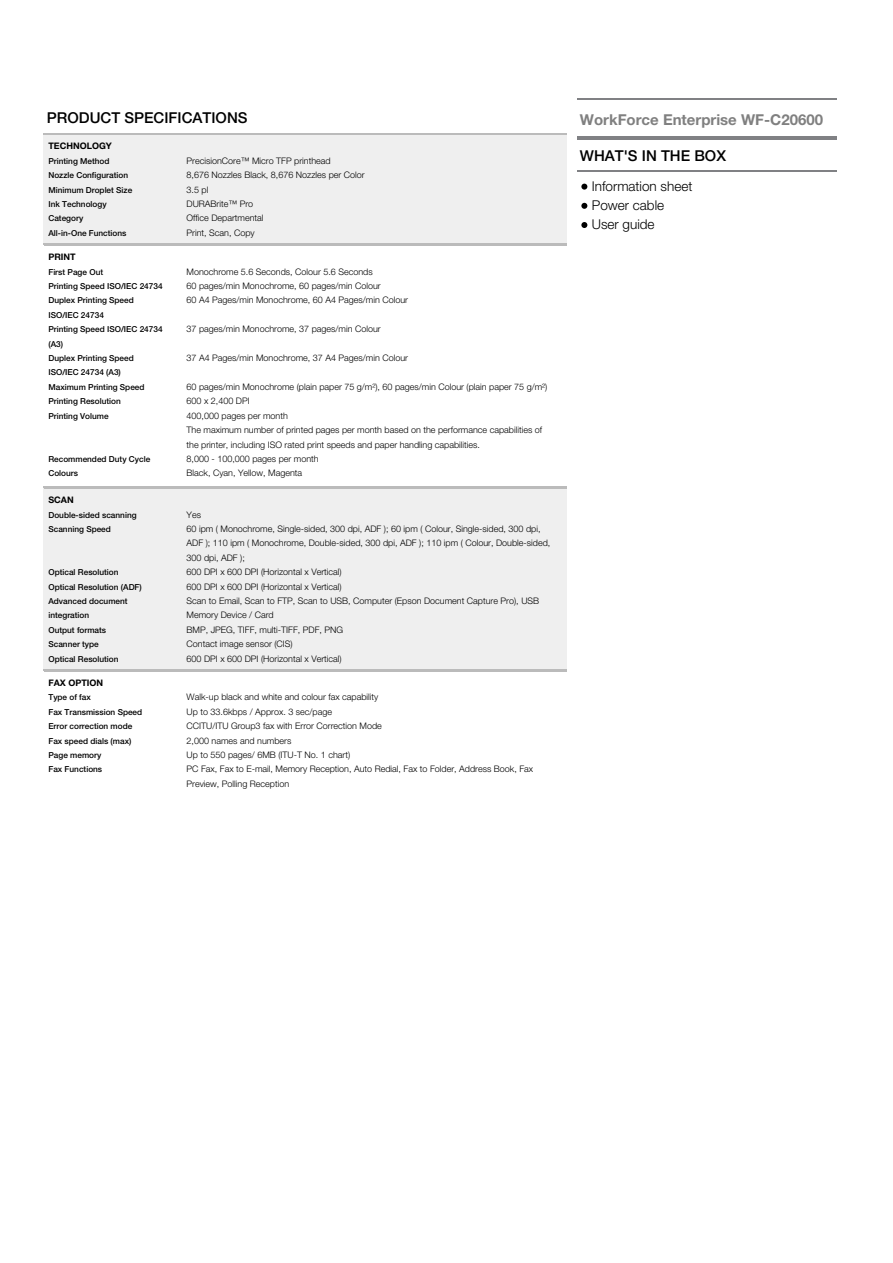
<style>
.page{position:relative;width:893px;height:1263px;background:#fff}
.page>*{position:absolute;margin:0;border:0;box-sizing:border-box;transform-origin:0 0}
.t1{font:500 15px "Helvetica Neue";color:#000}
.t2{font:700 15px "Helvetica Neue";color:#808080}
.t3{font:300 13.5px/19.2px "Helvetica Neue";color:#000}
.t4{font:300 9px/14.4px "Helvetica Neue";color:#000}
.t5{font:700 9px "Helvetica Neue";color:#000}
.t6{font:500 8.25px/14.4px "Helvetica Neue";color:#000}
</style>
<div class="page">
<div style="left:44px;top:134px;width:523px;height:110px;background:#efefef"></div>
<hr style="left:44px;top:133px;width:523px;height:1px;background:#bbb">
<hr style="left:44px;top:134px;width:127px;height:1px;background:#bbb">
<hr style="left:171px;top:134px;width:396px;height:1px;background:#bbb">
<hr style="left:44px;top:244px;width:127px;height:2px;background:#bbb">
<hr style="left:171px;top:244px;width:396px;height:2px;background:#bbb">
<div style="left:44px;top:488px;width:523px;height:181px;background:#efefef"></div>
<hr style="left:44px;top:486px;width:523px;height:2px;background:#bbb">
<hr style="left:44px;top:487px;width:127px;height:2px;background:#bbb">
<hr style="left:171px;top:487px;width:396px;height:2px;background:#bbb">
<hr style="left:44px;top:669px;width:523px;height:2px;background:#bbb">
<hr style="left:44px;top:670px;width:127px;height:2px;background:#bbb">
<hr style="left:171px;top:670px;width:396px;height:2px;background:#bbb">
<hr style="left:577px;top:98px;width:259px;height:1px;background:#808184">
<hr style="left:577px;top:136px;width:259px;height:2px;background:#808184">
<hr style="left:577px;top:138px;width:259px;height:1px;background:#808184">
<hr style="left:577px;top:170px;width:259px;height:2px;background:#808184">
<svg style="left:581px;top:184px;width:6px;height:6px"></svg>
<svg style="left:581px;top:203px;width:6px;height:6px"></svg>
<svg style="left:581px;top:222px;width:6px;height:6px"></svg>
<h1 class="t1" style="left:47px;top:109px;width:202px">PRODUCT SPECIFICATIONS</h1>
<p class="t5" style="left:48px;top:141px;width:65px">TECHNOLOGY</p>
<p class="t6" style="left:48px;top:154px;width:63px">Printing Method</p>
<p class="t4" style="left:186px;top:153px;width:146px">PrecisionCore™ Micro TFP printhead</p>
<p class="t6" style="left:48px;top:168px;width:81px">Nozzle Configuration</p>
<p class="t4" style="left:186px;top:168px;width:180px">8,676 Nozzles Black, 8,676 Nozzles per Color</p>
<p class="t6" style="left:48px;top:182px;width:85px">Minimum Droplet Size</p>
<p class="t4" style="left:186px;top:182px;width:23px">3.5 pl</p>
<p class="t6" style="left:48px;top:197px;width:60px">Ink Technology</p>
<p class="t4" style="left:186px;top:196px;width:68px">DURABrite™ Pro</p>
<p class="t6" style="left:48px;top:211px;width:36px">Category</p>
<p class="t4" style="left:186px;top:211px;width:79px">Office Departmental</p>
<p class="t6" style="left:48px;top:226px;width:80px">All-in-One Functions</p>
<p class="t4" style="left:186px;top:225px;width:70px">Print, Scan, Copy</p>
<p class="t5" style="left:48px;top:251px;width:29px">PRINT</p>
<p class="t6" style="left:48px;top:264px;width:56px">First Page Out</p>
<p class="t4" style="left:186px;top:264px;width:188px">Monochrome 5.6 Seconds, Colour 5.6 Seconds</p>
<p class="t6" style="left:48px;top:279px;width:116px">Printing Speed ISO/IEC 24734</p>
<p class="t4" style="left:186px;top:278px;width:196px">60 pages/min Monochrome, 60 pages/min Colour</p>
<p class="t6" style="left:48px;top:293px;width:87px">Duplex Printing Speed<br>ISO/IEC 24734</p>
<p class="t4" style="left:186px;top:293px;width:223px">60 A4 Pages/min Monochrome, 60 A4 Pages/min Colour</p>
<p class="t6" style="left:48px;top:322px;width:116px">Printing Speed ISO/IEC 24734 (A3)</p>
<p class="t4" style="left:186px;top:322px;width:196px">37 pages/min Monochrome, 37 pages/min Colour</p>
<p class="t6" style="left:48px;top:351px;width:87px">Duplex Printing Speed<br>ISO/IEC 24734 (A3)</p>
<p class="t4" style="left:186px;top:350px;width:223px">37 A4 Pages/min Monochrome, 37 A4 Pages/min Colour</p>
<p class="t6" style="left:48px;top:380px;width:98px">Maximum Printing Speed</p>
<p class="t4" style="left:186px;top:379px;width:362px">60 pages/min Monochrome (plain paper 75 g/m²), 60 pages/min Colour (plain paper 75 g/m²)</p>
<p class="t6" style="left:48px;top:394px;width:74px">Printing Resolution</p>
<p class="t4" style="left:186px;top:394px;width:65px">600 x 2,400 DPI</p>
<p class="t6" style="left:48px;top:408px;width:62px">Printing Volume</p>
<p class="t4" style="left:186px;top:408px;width:357px">400,000 pages per month<br>The maximum number of printed pages per month based on the performance capabilities of the printer, including ISO rated print speeds and paper handling capabilities.</p>
<p class="t6" style="left:48px;top:452px;width:103px">Recommended Duty Cycle</p>
<p class="t4" style="left:186px;top:451px;width:134px">8,000 - 100,000 pages per month</p>
<p class="t6" style="left:48px;top:466px;width:31px">Colours</p>
<p class="t4" style="left:186px;top:466px;width:117px">Black, Cyan, Yellow, Magenta</p>
<p class="t5" style="left:48px;top:494px;width:27px">SCAN</p>
<p class="t6" style="left:48px;top:507px;width:90px">Double-sided scanning</p>
<p class="t4" style="left:186px;top:507px;width:16px">Yes</p>
<p class="t6" style="left:48px;top:522px;width:64px">Scanning Speed</p>
<p class="t4" style="left:186px;top:521px;width:365px">60 ipm ( Monochrome, Single-sided, 300 dpi, ADF ); 60 ipm ( Colour, Single-sided, 300 dpi,<br>ADF ); 110 ipm ( Monochrome, Double-sided, 300 dpi, ADF ); 110 ipm ( Colour, Double-sided,<br>300 dpi, ADF );</p>
<p class="t6" style="left:48px;top:565px;width:72px">Optical Resolution</p>
<p class="t4" style="left:186px;top:564px;width:157px">600 DPI x 600 DPI (Horizontal x Vertical)</p>
<p class="t6" style="left:48px;top:579px;width:95px">Optical Resolution (ADF)</p>
<p class="t4" style="left:186px;top:579px;width:157px">600 DPI x 600 DPI (Horizontal x Vertical)</p>
<p class="t6" style="left:48px;top:594px;width:81px">Advanced document integration</p>
<p class="t4" style="left:186px;top:593px;width:354px">Scan to Email, Scan to FTP, Scan to USB, Computer (Epson Document Capture Pro), USB<br>Memory Device / Card</p>
<p class="t6" style="left:48px;top:622px;width:59px">Output formats</p>
<p class="t4" style="left:186px;top:622px;width:158px">BMP, JPEG, TIFF, multi-TIFF, PDF, PNG</p>
<p class="t6" style="left:48px;top:637px;width:52px">Scanner type</p>
<p class="t4" style="left:186px;top:636px;width:108px">Contact image sensor (CIS)</p>
<p class="t6" style="left:48px;top:651px;width:72px">Optical Resolution</p>
<p class="t4" style="left:186px;top:651px;width:157px">600 DPI x 600 DPI (Horizontal x Vertical)</p>
<p class="t5" style="left:48px;top:677px;width:56px">FAX OPTION</p>
<p class="t6" style="left:48px;top:690px;width:44px">Type of fax</p>
<p class="t4" style="left:186px;top:690px;width:193px">Walk-up black and white and colour fax capability</p>
<p class="t6" style="left:48px;top:704px;width:95px">Fax Transmission Speed</p>
<p class="t4" style="left:186px;top:704px;width:147px">Up to 33.6kbps / Approx. 3 sec/page</p>
<p class="t6" style="left:48px;top:719px;width:85px">Error correction mode</p>
<p class="t4" style="left:186px;top:718px;width:197px">CCITU/ITU Group3 fax with Error Correction Mode</p>
<p class="t6" style="left:48px;top:733px;width:84px">Fax speed dials (max)</p>
<p class="t4" style="left:186px;top:733px;width:106px">2,000 names and numbers</p>
<p class="t6" style="left:48px;top:748px;width:54px">Page memory</p>
<p class="t4" style="left:186px;top:747px;width:165px">Up to 550 pages/ 6MB (ITU-T No. 1 chart)</p>
<p class="t6" style="left:48px;top:762px;width:55px">Fax Functions</p>
<p class="t4" style="left:186px;top:762px;width:348px">PC Fax, Fax to E-mail, Memory Reception, Auto Redial, Fax to Folder, Address Book, Fax<br>Preview, Polling Reception</p>
<h1 class="t2" style="left:580px;top:110px;width:245px">WorkForce Enterprise WF-C20600</h1>
<h1 class="t1" style="left:580px;top:146px;width:148px">WHAT'S IN THE BOX</h1>
<h2 class="t3" style="left:592px;top:176px;width:102px">Information sheet<br>Power cable<br>User guide</h2>
</div>
